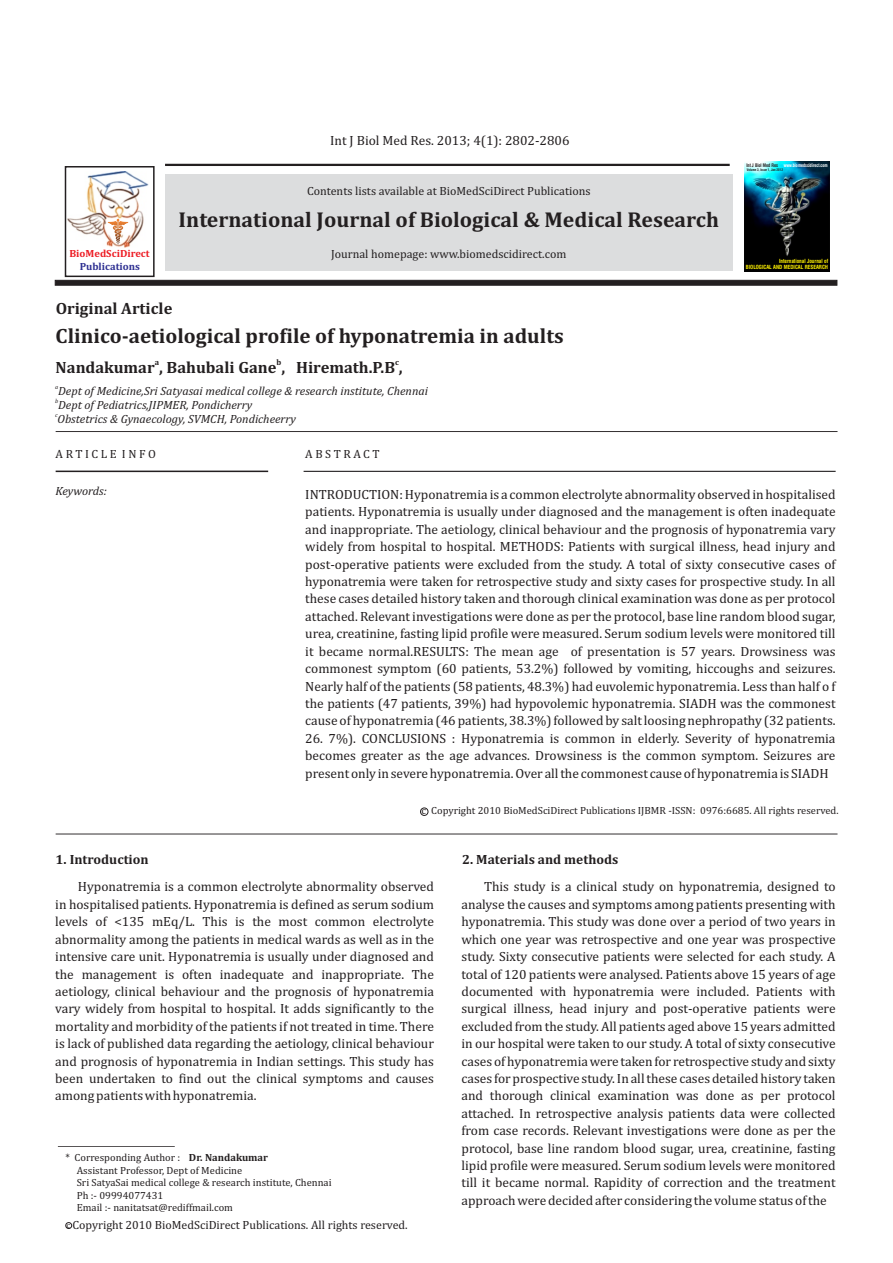
<style>
.page{position:relative;width:893px;height:1263px;background:#fff}
.page>*{position:absolute;margin:0;border:0;box-sizing:border-box;transform-origin:0 0}
.t1{font:700 21.75px "Cambria";color:#231f20}
.t2{font:700 21px "Cambria";color:#231f20}
.t3{font:700 16.5px "Cambria";color:#231f20}
.t4{font:13.5px/17.4px "Cambria";color:#231f20;text-align:justify}
.t5{font:700 13.5px "Cambria";color:#231f20}
.t6{font:italic 12px "Cambria";color:#231f20}
.t7{font:12px "Cambria";color:#231f20}
.t8{font:12px "Cambria";letter-spacing:.215em;color:#231f20}
.t9{font:10.5px/12.3px "Cambria";color:#231f20}
.t10{font:700 10.5px "Cambria";color:#ed1c24}
.t11{font:700 10.5px "Cambria";color:#231f20}
.t12{font:700 10.5px "Cambria";color:#2e3092}
.t13{font:700 8.25px "Cambria";color:#231f20}
.t14{font:8.25px "Cambria";color:#231f20}
.t15{font:italic 6px "Cambria";color:#231f20}
.t16{font:700 condensed 5.55px/6.6px "Swiss 721 BT";color:#fff200;text-align:right;scale:.96 1}
.t17{font:700 condensed 4.8px "Swiss 721 BT";color:#fff;scale:.88 1}
.t18{font:700 condensed 3.45px "Swiss 721 BT";color:#231f20;scale:.92 1}
.s1{color:#231f20}
</style>
<div class="page">
<hr style="left:165px;top:164px;width:565px;height:2px;background:#231f20">
<svg style="left:55px;top:280px;width:782px;height:6px;background:#2c2829"></svg>
<div style="left:165px;top:174px;width:567px;height:96px;background:#dcddde"></div>
<hr style="left:56px;top:431px;width:781px;height:1px;background:#231f20">
<hr style="left:56px;top:471px;width:212px;height:1px;background:#231f20">
<hr style="left:304px;top:471px;width:532px;height:1px;background:#231f20">
<div style="left:65px;top:166px;width:90px;height:111px;border:2px solid #231f20"></div>
<img style="left:68px;top:171px;width:80px;height:77px">
<svg style="left:108px;top:219px;width:20px;height:25px"></svg>
<img style="left:744px;top:161px;width:85px;height:111px">
<hr style="left:56px;top:834px;width:781px;height:1px;background:#231f20">
<div style="left:420px;top:807px;width:8px;height:9px;border:1px solid #231f20;border-radius:50%"></div>
<hr style="left:58px;top:1146px;width:117px;height:1px;background:#231f20">
<div style="left:65px;top:1222px;width:7px;height:7px;border:1px solid #231f20;border-radius:50%"></div>
<p class="t4" style="left:330px;top:132px;width:241px">Int J Biol Med Res. 2013; 4(1): 2802-2806</p>
<p class="t7" style="left:307px;top:185px;width:285px">Contents lists available at BioMedSciDirect Publications</p>
<h1 class="t1" style="left:179px;top:210px;width:542px">International Journal of Biological &amp; Medical Research</h1>
<p class="t17" style="left:746px;top:163px;width:94px"><span class="s1">Int J Biol Med Res</span> www.biomedscidirect.com</p>
<p class="t18" style="left:747px;top:169px;width:41px">Volume 3, Issue 1, Jan 2012</p>
<p class="t7" style="left:331px;top:249px;width:237px">Journal homepage: www.biomedscidirect.com</p>
<p class="t10" style="left:69px;top:249px;width:82px">BioMedSciDirect</p>
<p class="t12" style="left:80px;top:262px;width:62px">Publications</p>
<p class="t16" style="left:746px;top:258px;width:87px">International Journal of<br>BIOLOGICAL AND MEDICAL RESEARCH</p>
<p class="t3" style="left:56px;top:301px;width:118px">Original Article</p>
<h2 class="t2" style="left:56px;top:326px;width:509px">Clinico-aetiological profile of hyponatremia in adults</h2>
<p class="t13" style="left:155px;top:358px;width:6px">a</p>
<p class="t13" style="left:277px;top:358px;width:6px">b</p>
<p class="t13" style="left:395px;top:358px;width:5px">c</p>
<p class="t3" style="left:56px;top:360px;width:349px">Nandakumar , Bahubali Gane , Hiremath.P.B ,</p>
<p class="t15" style="left:55px;top:384px;width:5px">a</p>
<p class="t6" style="left:58px;top:385px;width:371px">Dept of Medicine,Sri Satyasai medical college &amp; research institute, Chennai</p>
<p class="t15" style="left:55px;top:398px;width:5px">b</p>
<p class="t6" style="left:58px;top:400px;width:196px">Dept of Pediatrics,JIPMER, Pondicherry</p>
<p class="t15" style="left:55px;top:413px;width:4px">c</p>
<p class="t6" style="left:58px;top:414px;width:240px">Obstetrics &amp; Gynaecology, SVMCH, Pondicheerry</p>
<p class="t8" style="left:56px;top:448px;width:102px">ARTICLE INFO</p>
<p class="t8" style="left:305px;top:448px;width:76px">ABSTRACT</p>
<p class="t6" style="left:56px;top:485px;width:53px">Keywords:</p>
<p class="t4" style="left:305px;top:486px;width:532px">INTRODUCTION: Hyponatremia is a common electrolyte abnormality observed in hospitalised patients. Hyponatremia is usually under diagnosed and the management is often inadequate and inappropriate. The aetiology, clinical behaviour and the prognosis of hyponatremia vary widely from hospital to hospital. METHODS: Patients with surgical illness, head injury and post-operative patients were excluded from the study. A total of sixty consecutive cases of hyponatremia were taken for retrospective study and sixty cases for prospective study. In all these cases detailed history taken and thorough clinical examination was done as per protocol attached. Relevant investigations were done as per the protocol, base line random blood sugar, urea, creatinine, fasting lipid profile were measured. Serum sodium levels were monitored till it became normal.RESULTS: The mean age of presentation is 57 years. Drowsiness was commonest symptom (60 patients, 53.2%) followed by vomiting, hiccoughs and seizures.<br>Nearly half of the patients (58 patients, 48.3%) had euvolemic hyponatremia. Less than half o f the patients (47 patients, 39%) had hypovolemic hyponatremia. SIADH was the commonest cause of hyponatremia (46 patients, 38.3%) followed by salt loosing nephropathy (32 patients.</p>
<p class="t4" style="left:305px;top:730px;width:532px">26. 7%). CONCLUSIONS : Hyponatremia is common in elderly. Severity of hyponatremia becomes greater as the age advances. Drowsiness is the common symptom. Seizures are present only in severe hyponatremia. Over all the commonest cause of hyponatremia is SIADH</p>
<p class="t9" style="left:421px;top:805px;width:418px">c Copyright 2010 BioMedSciDirect Publications IJBMR -ISSN: 0976:6685. All rights reserved.</p>
<p class="t5" style="left:56px;top:853px;width:95px">1. Introduction</p>
<p class="t5" style="left:462px;top:853px;width:158px">2. Materials and methods</p>
<p class="t4" style="left:55px;top:879px;width:380px;text-indent:23px">Hyponatremia is a common electrolyte abnormality observed in hospitalised patients. Hyponatremia is defined as serum sodium levels of &lt;135 mEq/L. This is the most common electrolyte abnormality among the patients in medical wards as well as in the intensive care unit. Hyponatremia is usually under diagnosed and the management is often inadequate and inappropriate. The aetiology, clinical behaviour and the prognosis of hyponatremia vary widely from hospital to hospital. It adds significantly to the mortality and morbidity of the patients if not treated in time. There is lack of published data regarding the aetiology, clinical behaviour and prognosis of hyponatremia in Indian settings. This study has been undertaken to find out the clinical symptoms and causes among patients with hyponatremia.</p>
<p class="t4" style="left:461px;top:879px;width:376px;text-indent:23px">This study is a clinical study on hyponatremia, designed to analyse the causes and symptoms among patients presenting with hyponatremia. This study was done over a period of two years in which one year was retrospective and one year was prospective study. Sixty consecutive patients were selected for each study. A total of 120 patients were analysed. Patients above 15 years of age documented with hyponatremia were included. Patients with surgical illness, head injury and post-operative patients were excluded from the study. All patients aged above 15 years admitted in our hospital were taken to our study. A total of sixty consecutive cases of hyponatremia were taken for retrospective study and sixty cases for prospective study. In all these cases detailed history taken and thorough clinical examination was done as per protocol attached. In retrospective analysis patients data were collected from case records. Relevant investigations were done as per the protocol, base line random blood sugar, urea, creatinine, fasting lipid profile were measured. Serum sodium levels were monitored till it became normal. Rapidity of correction and the treatment approach were decided after considering the volume status of the</p>
<p class="t9" style="left:66px;top:1152px;width:116px">* Corresponding Author :</p>
<p class="t11" style="left:189px;top:1153px;width:81px">Dr. Nandakumar</p>
<p class="t9" style="left:77px;top:1165px;width:256px">Assistant Professor, Dept of Medicine<br>Sri SatyaSai medical college &amp; research institute, Chennai Ph :- 09994077431<br>Email :- nanitatsat@rediffmail.com</p>
<p class="t7" style="left:72px;top:1220px;width:337px">Copyright 2010 BioMedSciDirect Publications. All rights reserved.</p>
<p class="t14" style="left:67px;top:1221px;width:5px">c</p>
</div>
